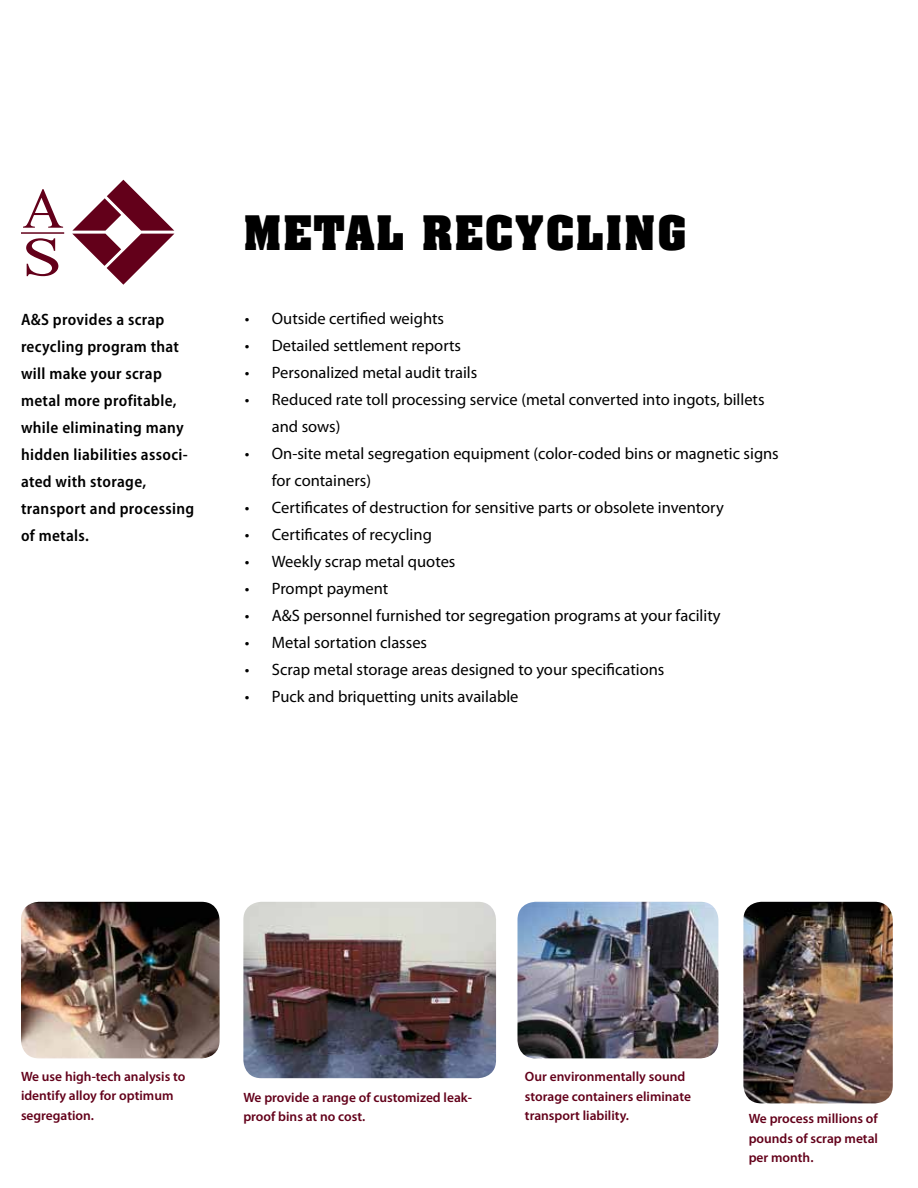
<style>
.page{position:relative;width:918px;height:1188px;background:#fff}
.page>*{position:absolute;margin:0;border:0;box-sizing:border-box;transform-origin:0 0}
.t1{font:57px "Times New Roman";color:#63001a}
.t2{font:54.6px "Times New Roman";color:#63001a;scale:1.34 1}
.t3{font:700 40.5px "Aachen Std";letter-spacing:.05em;color:#000}
.t4{font:16.5px/27px "Myriad Pro";color:#000}
.t5{font:600 semi-condensed 16.5px/27px "Myriad Pro";letter-spacing:.02em;color:#000}
.t6{font:600 13.5px/19.5px "Myriad Pro";color:#63001a}
</style>
<div class="page">
<img style="left:21px;top:902px;width:199px;height:156px">
<img style="left:243px;top:902px;width:253px;height:176px">
<img style="left:518px;top:902px;width:200px;height:156px">
<img style="left:743px;top:902px;width:150px;height:201px">
<svg style="left:72px;top:180px;width:102px;height:105px"></svg>
<hr style="left:21px;top:232px;width:43px;height:2px;background:#63001a">
<h1 class="t1" style="left:23px;top:170px;width:43px">A</h1>
<h2 class="t2" style="left:22px;top:220px;width:32px">S</h2>
<h3 class="t3" style="left:243px;top:203px;width:444px">METAL RECYCLING</h3>
<p class="t5" style="left:21px;top:306px;width:175px">A&amp;S provides a scrap recycling program that will make your scrap metal more profitable, while eliminating many hidden liabilities associ&shy;ated with storage, transport and processing of metals.</p>
<p class="t4" style="left:245px;top:304px;width:201px">• Outside certified weights</p>
<p class="t4" style="left:245px;top:331px;width:218px">• Detailed settlement reports</p>
<p class="t4" style="left:245px;top:358px;width:234px">• Personalized metal audit trails</p>
<p class="t4" style="left:272px;top:385px;width:494px;text-indent:-27px">• Reduced rate toll processing service (metal converted into ingots, billets and sows)</p>
<p class="t4" style="left:272px;top:439px;width:508px;text-indent:-27px">• On-site metal segregation equipment (color-coded bins or magnetic signs for containers)</p>
<p class="t4" style="left:245px;top:493px;width:481px">• Certificates of destruction for sensitive parts or obsolete inventory</p>
<p class="t4" style="left:245px;top:520px;width:189px">• Certificates of recycling</p>
<p class="t4" style="left:245px;top:547px;width:212px">• Weekly scrap metal quotes</p>
<p class="t4" style="left:245px;top:574px;width:145px">• Prompt payment</p>
<p class="t4" style="left:245px;top:601px;width:477px">• A&amp;S personnel furnished tor segregation programs at your facility</p>
<p class="t4" style="left:245px;top:628px;width:184px">• Metal sortation classes</p>
<p class="t4" style="left:245px;top:655px;width:421px">• Scrap metal storage areas designed to your specifications</p>
<p class="t4" style="left:245px;top:682px;width:275px">• Puck and briquetting units available</p>
<p class="t6" style="left:21px;top:1066px;width:166px">We use high-tech analysis to identify alloy for optimum segregation.</p>
<p class="t6" style="left:243px;top:1087px;width:230px">We provide a range of customized leak&shy;proof bins at no cost.</p>
<p class="t6" style="left:525px;top:1066px;width:168px">Our environmentally sound storage containers eliminate transport liability.</p>
<p class="t6" style="left:749px;top:1109px;width:131px;text-align:justify">We process millions of pounds of scrap metal per month.</p>
</div>
